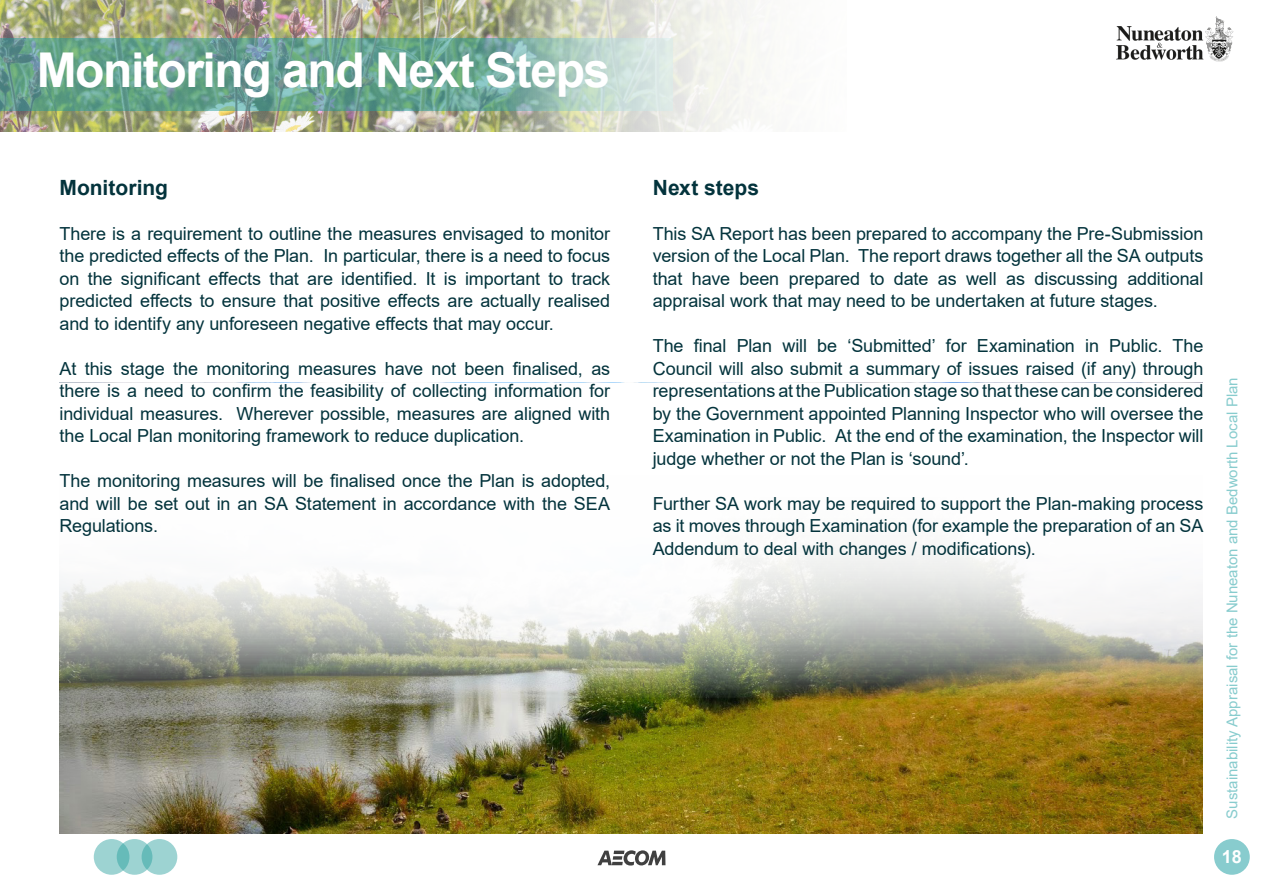
<style>
.page{position:relative;width:1263px;height:893px;background:#fff}
.page>*{position:absolute;margin:0;border:0;box-sizing:border-box;transform-origin:0 0}
.Sub_header{font:700 48px "Arial";letter-spacing:-.03em;color:#fff}
.Intro_text_bold{font:700 21px "Arial";color:#03333c}
.Intro_text{font:18px/22.5px "Arial";letter-spacing:-.005em;color:#03333c;text-align:justify}
.t1{font:700 18px "Arial";color:#fff}
.t2{font:15px "Arial";color:#88ccce}
</style>
<div class="page">
<div style="left:1214px;top:839px;width:36px;height:36px;background:#88ccce;border-radius:50%"></div>
<svg style="left:597px;top:850px;width:68px;height:16px"></svg>
<div style="left:94px;top:839px;width:35px;height:36px;background:#9dd3d2;border-radius:50%"></div>
<svg style="left:117px;top:839px;width:35px;height:36px"></svg>
<svg style="left:142px;top:839px;width:35px;height:36px"></svg>
<img style="left:1116px;top:16px;width:118px;height:46px">
<img style="left:0;top:0;width:499px;height:132px">
<svg style="left:0;top:38px;width:499px;height:73px;background:#66a18e"></svg>
<svg style="left:499px;top:0;width:261px;height:132px"></svg>
<img style="left:60px;top:697px;width:1142px;height:136px">
<img style="left:59px;top:550px;width:1144px;height:147px">
<p class="Sub_header" style="left:37px;top:36px;width:575px">Monitoring and Next Steps</p>
<p class="Intro_text_bold" style="left:60px;top:172px;width:110px">Monitoring</p>
<p class="Intro_text" style="left:60px;top:222px;width:552px">There is a requirement to outline the measures envisaged to monitor the predicted effects of the Plan. In particular, there is a need to focus on the significant effects that are identified. It is important to track predicted effects to ensure that positive effects are actually realised and to identify any unforeseen negative effects that may occur.</p>
<p class="Intro_text" style="left:60px;top:357px;width:552px">At this stage the monitoring measures have not been finalised, as there is a need to confirm the feasibility of collecting information for individual measures. Wherever possible, measures are aligned with the Local Plan monitoring framework to reduce duplication.</p>
<p class="Intro_text" style="left:60px;top:469px;width:552px">The monitoring measures will be finalised once the Plan is adopted, and will be set out in an SA Statement in accordance with the SEA Regulations.</p>
<p class="Intro_text_bold" style="left:653px;top:172px;width:108px">Next steps</p>
<p class="Intro_text" style="left:653px;top:222px;width:552px">This SA Report has been prepared to accompany the Pre-Submission version of the Local Plan. The report draws together all the SA outputs that have been prepared to date as well as discussing additional appraisal work that may need to be undertaken at future stages.</p>
<p class="Intro_text" style="left:653px;top:334px;width:552px">The final Plan will be ‘Submitted’ for Examination in Public. The Council will also submit a summary of issues raised (if any) through representations at the Publication stage so that these can be considered by the Government appointed Planning Inspector who will oversee the Examination in Public. At the end of the examination, the Inspector will judge whether or not the Plan is ‘sound’.</p>
<p class="Intro_text" style="left:653px;top:492px;width:552px">Further SA work may be required to support the Plan-making process as it moves through Examination (for example the preparation of an SA Addendum to deal with changes / modifications).</p>
<p class="t2" style="left:1222px;top:819px;width:443px;rotate:-90deg">Sustainability Appraisal for the Nuneaton and Bedworth Local Plan</p>
<p class="t1" style="left:1222px;top:844px;width:22px">18</p>
</div>
